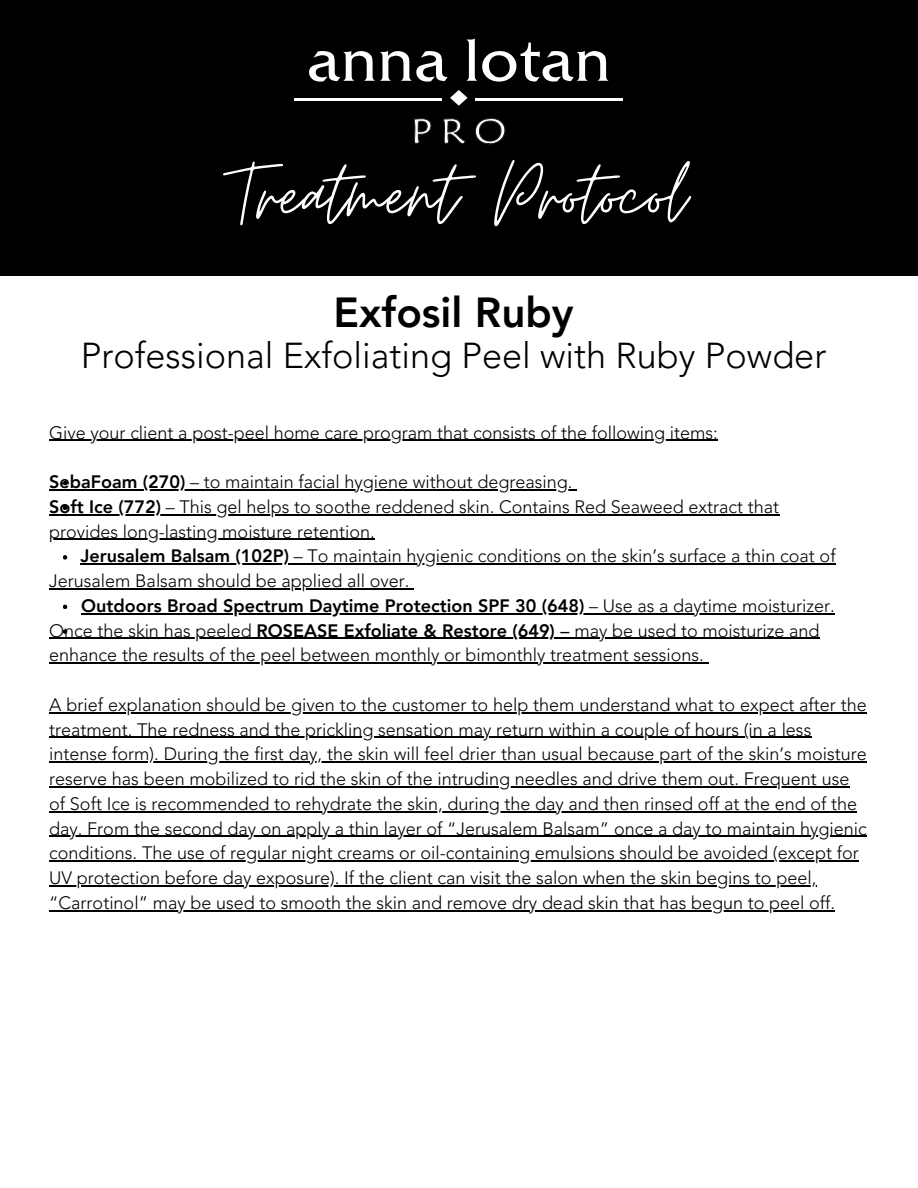
<style>
.page{position:relative;width:918px;height:1188px;background:#fff}
.page>*{position:absolute;margin:0;border:0;box-sizing:border-box;transform-origin:0 0}
.t1{font:96px "Moon Time";color:#fff}
.t2{font:800 42px "Avenir LT Pro";color:#000}
.t3{font:300 36px "Avenir LT Pro";color:#000}
.t4{font:300 18px/24.8px "Avenir LT Pro";color:#000}
.t5{font:800 18px "Avenir LT Pro";color:#000}
.s1{font-weight:800}
.s2{font-weight:300}
.s3{font-weight:400}
</style>
<div class="page">
<svg style="left:63px;top:481px;width:4px;height:4px"></svg>
<svg style="left:63px;top:506px;width:4px;height:4px"></svg>
<svg style="left:63px;top:555px;width:4px;height:5px"></svg>
<svg style="left:63px;top:605px;width:4px;height:4px"></svg>
<svg style="left:63px;top:629px;width:4px;height:5px"></svg>
<div style="left:0;top:0;width:918px;height:275px;background:#000"></div>
<svg style="left:413px;top:118px;width:18px;height:26px"></svg>
<svg style="left:443px;top:118px;width:23px;height:26px"></svg>
<svg style="left:475px;top:118px;width:30px;height:26px"></svg>
<svg style="left:450px;top:90px;width:18px;height:16px"></svg>
<svg style="left:309px;top:51px;width:139px;height:31px"></svg>
<svg style="left:466px;top:38px;width:143px;height:44px"></svg>
<hr style="left:294px;top:98px;width:148px;height:3px;background:#fff">
<hr style="left:476px;top:98px;width:147px;height:3px;background:#fff">
<hr style="left:49px;top:440px;width:669px;height:1px;background:#000">
<hr style="left:49px;top:489px;width:137px;height:1px;background:#000">
<hr style="left:186px;top:489px;width:386px;height:1px;background:#000">
<hr style="left:49px;top:514px;width:112px;height:1px;background:#000">
<hr style="left:161px;top:514px;width:618px;height:1px;background:#000">
<hr style="left:49px;top:539px;width:326px;height:1px;background:#000">
<hr style="left:80px;top:563px;width:209px;height:2px;background:#000">
<hr style="left:289px;top:563px;width:547px;height:2px;background:#000">
<hr style="left:49px;top:588px;width:360px;height:1px;background:#000">
<hr style="left:81px;top:613px;width:503px;height:1px;background:#000">
<hr style="left:584px;top:613px;width:251px;height:1px;background:#000">
<hr style="left:49px;top:638px;width:207px;height:1px;background:#000">
<hr style="left:256px;top:638px;width:304px;height:1px;background:#000">
<svg style="left:560px;top:638px;width:14px;height:1px"></svg>
<hr style="left:574px;top:638px;width:245px;height:1px;background:#000">
<hr style="left:49px;top:662px;width:655px;height:2px;background:#000">
<hr style="left:49px;top:712px;width:818px;height:1px;background:#000">
<hr style="left:49px;top:737px;width:762px;height:1px;background:#000">
<hr style="left:49px;top:761px;width:818px;height:2px;background:#000">
<hr style="left:49px;top:786px;width:800px;height:1px;background:#000">
<hr style="left:49px;top:811px;width:808px;height:1px;background:#000">
<hr style="left:49px;top:836px;width:818px;height:1px;background:#000">
<hr style="left:49px;top:860px;width:810px;height:2px;background:#000">
<hr style="left:49px;top:885px;width:767px;height:1px;background:#000">
<hr style="left:49px;top:910px;width:786px;height:1px;background:#000">
<p class="t1" style="left:232px;top:136px;width:456px">Treatment Protocol</p>
<h1 class="t2" style="left:333px;top:295px;width:242px">Exfosil Ruby</h1>
<h2 class="t3" style="left:81px;top:341px;width:747px">Professional Exfoliating Peel with Ruby Powder</h2>
<h3 class="t4" style="left:49px;top:422px;width:670px">Give your client a post-peel home care program that consists of the following items:</h3>
<p class="t4" style="left:49px;top:471px;width:525px"><span class="s1">SebaFoam (270)</span> – to maintain facial hygiene without degreasing.</p>
<p class="t4" style="left:49px;top:496px;width:731px"><span class="s1">Soft Ice (772)</span> – This gel helps to soothe reddened skin. Contains Red Seaweed extract that</p>
<p class="t4" style="left:49px;top:521px;width:327px">provides long-lasting moisture retention.</p>
<p class="t4" style="left:80px;top:545px;width:757px"><span class="s1">Jerusalem Balsam (102P)</span> – To maintain hygienic conditions on the skin’s surface a thin coat of</p>
<p class="t4" style="left:49px;top:570px;width:362px">Jerusalem Balsam should be applied all over.</p>
<p class="t5" style="left:81px;top:598px;width:755px">Outdoors Broad Spectrum Daytime Protection SPF 30 (648) <span class="s2">– Use as a daytime moisturizer.</span></p>
<p class="t4" style="left:49px;top:620px;width:772px">Once the skin has peeled <span class="s1">ROSEASE Exfoliate &amp; Restore (649)</span> <span class="s3">–</span> may be used to moisturize and enhance the results of the peel between monthly or bimonthly treatment sessions.</p>
<p class="t4" style="left:49px;top:694px;width:819px">A brief explanation should be given to the customer to help them understand what to expect after the treatment. The redness and the prickling sensation may return within a couple of hours (in a less intense form). During the first day, the skin will feel drier than usual because part of the skin’s moisture reserve has been mobilized to rid the skin of the intruding needles and drive them out. Frequent use of Soft Ice is recommended to rehydrate the skin, during the day and then rinsed off at the end of the day. From the second day on apply a thin layer of “Jerusalem Balsam” once a day to maintain hygienic conditions. The use of regular night creams or oil-containing emulsions should be avoided (except for UV protection before day exposure). If the client can visit the salon when the skin begins to peel, “Carrotinol” may be used to smooth the skin and remove dry dead skin that has begun to peel off.</p>
</div>
